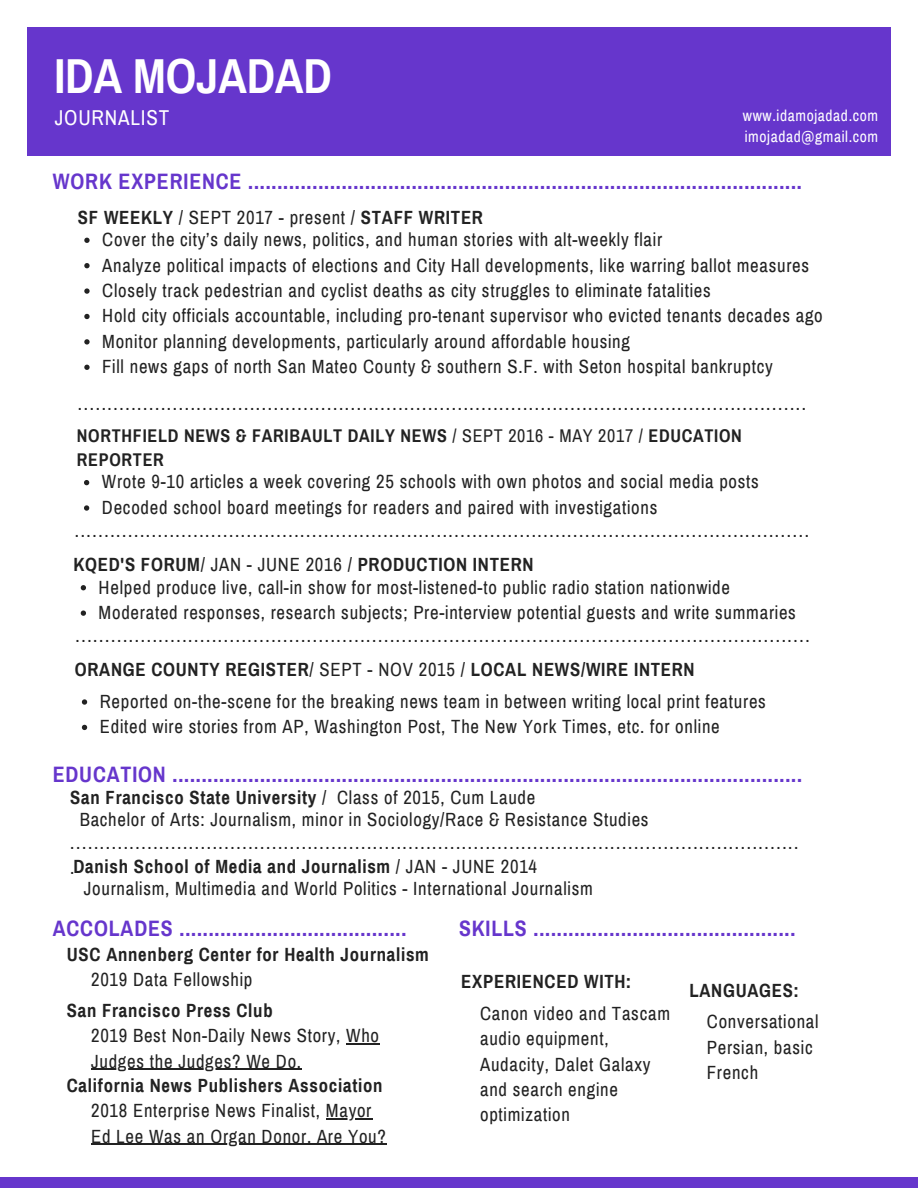
<style>
.page{position:relative;width:918px;height:1188px;background:#fff}
.page>*{position:absolute;margin:0;border:0;box-sizing:border-box;transform-origin:0 0}
.t1{font:700 48px "Archivo Narrow";color:#fff}
.t2{font:700 21.75px "Archivo Narrow";letter-spacing:.04em;color:#6636cc}
.t3{font:21px "Archivo Narrow";letter-spacing:.04em;color:#fff}
.t4{font:18.6px/25.3px "Archivo Narrow";letter-spacing:.04em;color:#222}
.t5{font:700 18.6px "Archivo Narrow";letter-spacing:.04em;color:#222}
.t6{font:700 18px/24.3px "Archivo Narrow";letter-spacing:.04em;color:#222}
.t7{font:15.6px/21.1px "Archivo Narrow";letter-spacing:.04em;color:#fff}
.s1{font-weight:400}
.s2{font-weight:700}
</style>
<div class="page">
<div style="left:28px;top:28px;width:863px;height:128px;background:#6636cc"></div>
<svg style="left:84px;top:238px;width:6px;height:5px"></svg>
<svg style="left:84px;top:263px;width:6px;height:5px"></svg>
<svg style="left:84px;top:288px;width:6px;height:6px"></svg>
<svg style="left:84px;top:314px;width:6px;height:5px"></svg>
<svg style="left:84px;top:339px;width:6px;height:6px"></svg>
<svg style="left:84px;top:365px;width:6px;height:5px"></svg>
<svg style="left:84px;top:480px;width:5px;height:5px"></svg>
<svg style="left:84px;top:505px;width:5px;height:6px"></svg>
<svg style="left:81px;top:585px;width:5px;height:5px"></svg>
<svg style="left:81px;top:610px;width:5px;height:6px"></svg>
<svg style="left:82px;top:699px;width:5px;height:6px"></svg>
<svg style="left:82px;top:725px;width:5px;height:5px"></svg>
<div style="left:0;top:1178px;width:918px;height:10px;background:#6636cc"></div>
<hr style="left:326px;top:1118px;width:46px;height:1px;background:#222">
<hr style="left:91px;top:1144px;width:296px;height:1px;background:#222">
<hr style="left:346px;top:1044px;width:34px;height:1px;background:#222">
<hr style="left:91px;top:1069px;width:211px;height:1px;background:#222">
<h1 class="t1" style="left:54px;top:51px;width:279px">IDA MOJADAD</h1>
<p class="t3" style="left:55px;top:107px;width:116px">JOURNALIST</p>
<p class="t7" style="left:743px;top:105px;width:137px">www.idamojadad.com imojadad@gmail.com</p>
<p class="t2" style="left:53px;top:170px;width:751px">WORK EXPERIENCE ...............................................................................................</p>
<p class="t5" style="left:78px;top:207px;width:407px">SF WEEKLY <span class="s1">/ SEPT 2017 - present /</span> STAFF WRITER</p>
<p class="t4" style="left:102px;top:227px;width:722px">Cover the city’s daily news, politics, and human stories with alt-weekly flair<br>Analyze political impacts of elections and City Hall developments, like warring ballot measures Closely track pedestrian and cyclist deaths as city struggles to eliminate fatalities<br>Hold city officials accountable, including pro-tenant supervisor who evicted tenants decades ago Monitor planning developments, particularly around affordable housing<br>Fill news gaps of north San Mateo County &amp; southern S.F. with Seton hospital bankruptcy</p>
<p class="t4" style="left:78px;top:391px;width:730px">...........................................................................................................................</p>
<p class="t6" style="left:77px;top:424px;width:667px">NORTHFIELD NEWS &amp; FARIBAULT DAILY NEWS <span class="s1">/ SEPT 2016 - MAY 2017 /</span> EDUCATION<br>REPORTER</p>
<p class="t4" style="left:102px;top:470px;width:659px">Wrote 9-10 articles a week covering 25 schools with own photos and social media posts<br>Decoded school board meetings for readers and paired with investigations</p>
<p class="t4" style="left:73px;top:514px;width:737px;line-height:34px">............................................................................................................................<br><span class="s2">KQED'S FORUM</span>/ JAN - JUNE 2016 / <span class="s2">PRODUCTION INTERN</span></p>
<p class="t4" style="left:99px;top:575px;width:699px">Helped produce live, call-in show for most-listened-to public radio station nationwide<br>Moderated responses, research subjects; Pre-interview potential guests and write summaries</p>
<p class="t4" style="left:76px;top:623px;width:736px">............................................................................................................................</p>
<p class="t5" style="left:75px;top:659px;width:621px">ORANGE COUNTY REGISTER<span class="s1">/ SEPT - NOV 2015 /</span> LOCAL NEWS/WIRE INTERN</p>
<p class="t4" style="left:100px;top:689px;width:668px">Reported on-the-scene for the breaking news team in between writing local print features</p>
<p class="t4" style="left:100px;top:714px;width:622px">Edited wire stories from AP, Washington Post, The New York Times, etc. for online</p>
<p class="t2" style="left:53px;top:762px;width:751px">EDUCATION ............................................................................................................</p>
<p class="t4" style="left:80px;top:807px;width:570px">Bachelor of Arts: Journalism, minor in Sociology/Race &amp; Resistance Studies</p>
<p class="t4" style="left:84px;top:855px;width:511px;line-height:22.4px;text-indent:-13px">.<span class="s2">Danish School of Media and Journalism</span> / JAN - JUNE 2014<br>Journalism, Multimedia and World Politics - International Journalism</p>
<p class="t5" style="left:70px;top:787px;width:467px">San Francisco State University <span class="s1">/ Class of 2015, Cum Laude</span></p>
<p class="t4" style="left:70px;top:830px;width:730px">...........................................................................................................................</p>
<p class="t2" style="left:53px;top:917px;width:355px">ACCOLADES .......................................</p>
<p class="t5" style="left:67px;top:944px;width:364px">USC Annenberg Center for Health Journalism</p>
<p class="t4" style="left:91px;top:967px;width:163px">2019 Data Fellowship</p>
<p class="t5" style="left:67px;top:1001px;width:207px">San Francisco Press Club</p>
<p class="t4" style="left:91px;top:1024px;width:290px">2019 Best Non-Daily News Story, Who<br>Judges the Judges? We Do.</p>
<p class="t5" style="left:67px;top:1075px;width:317px">California News Publishers Association</p>
<p class="t4" style="left:91px;top:1098px;width:296px">2018 Enterprise News Finalist, Mayor<br>Ed Lee Was an Organ Donor. Are You?</p>
<p class="t2" style="left:459px;top:917px;width:338px">SKILLS .............................................</p>
<p class="t5" style="left:461px;top:972px;width:172px">EXPERIENCED WITH:</p>
<p class="t4" style="left:480px;top:1001px;width:191px">Canon video and Tascam audio equipment,<br>Audacity, Dalet Galaxy and search engine optimization</p>
<p class="t5" style="left:689px;top:980px;width:111px">LANGUAGES:</p>
<p class="t4" style="left:707px;top:1009px;width:113px">Conversational<br>Persian, basic<br>French</p>
</div>
